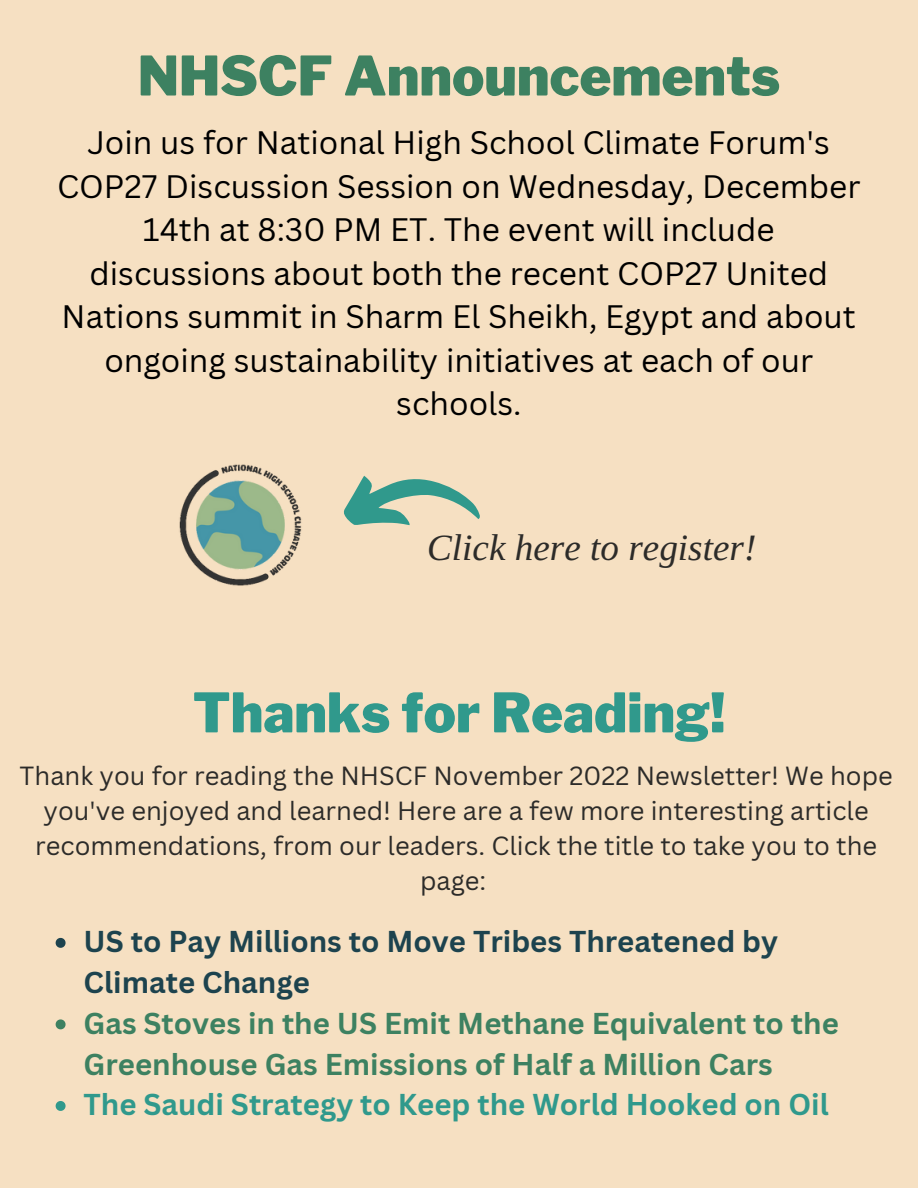
<style>
.page{position:relative;width:918px;height:1188px;background:#f6e0c2}
.page>*{position:absolute;margin:0;border:0;box-sizing:border-box;transform-origin:0 0}
.t1{font:900 54px "Libre Franklin";color:#3d8161}
.t2{font:900 54px "Libre Franklin";color:#30998c}
.t3{font:italic 37.2px "Libra Serif Modern";color:#2c2b29}
.t4{font:31.65px/43.5px "Canva Sans";color:#000;text-align:center}
.t5{font:700 29.4px/40.8px "Canva Sans";color:#3d8161}
.t6{font:700 29.4px/40.8px "Canva Sans";color:#1d434e}
.t7{font:700 29.4px "Canva Sans";color:#30998c}
.t8{font:25.5px/34.8px "Canva Sans";color:#2c2b29;text-align:center}
</style>
<div class="page">
<img style="left:179px;top:464px;width:123px;height:122px">
<svg style="left:344px;top:476px;width:136px;height:49px"></svg>
<svg style="left:56px;top:938px;width:10px;height:10px"></svg>
<svg style="left:56px;top:1019px;width:10px;height:10px"></svg>
<svg style="left:56px;top:1101px;width:10px;height:10px"></svg>
<h1 class="t1" style="left:138px;top:43px;width:644px">NHSCF Announcements</h1>
<p class="t4" style="left:57px;top:120px;width:805px">Join us for National High School Climate Forum's COP27 Discussion Session on Wednesday, December 14th at 8:30 PM ET. The event will include discussions about both the recent COP27 United Nations summit in Sharm El Sheikh, Egypt and about ongoing sustainability initiatives at each of our schools.</p>
<p class="t3" style="left:427px;top:527px;width:331px">Click here to register!</p>
<h1 class="t2" style="left:193px;top:680px;width:534px">Thanks for Reading!</h1>
<p class="t8" style="left:20px;top:758px;width:875px">Thank you for reading the NHSCF November 2022 Newsletter! We hope you've enjoyed and learned! Here are a few more interesting article recommendations, from our leaders. Click the title to take you to the page:</p>
<p class="t6" style="left:84px;top:920px;width:696px">US to Pay Millions to Move Tribes Threatened by<br>Climate Change</p>
<p class="t5" style="left:84px;top:1002px;width:757px">Gas Stoves in the US Emit Methane Equivalent to the<br>Greenhouse Gas Emissions of Half a Million Cars</p>
<p class="t7" style="left:84px;top:1084px;width:747px">The Saudi Strategy to Keep the World Hooked on Oil</p>
</div>
